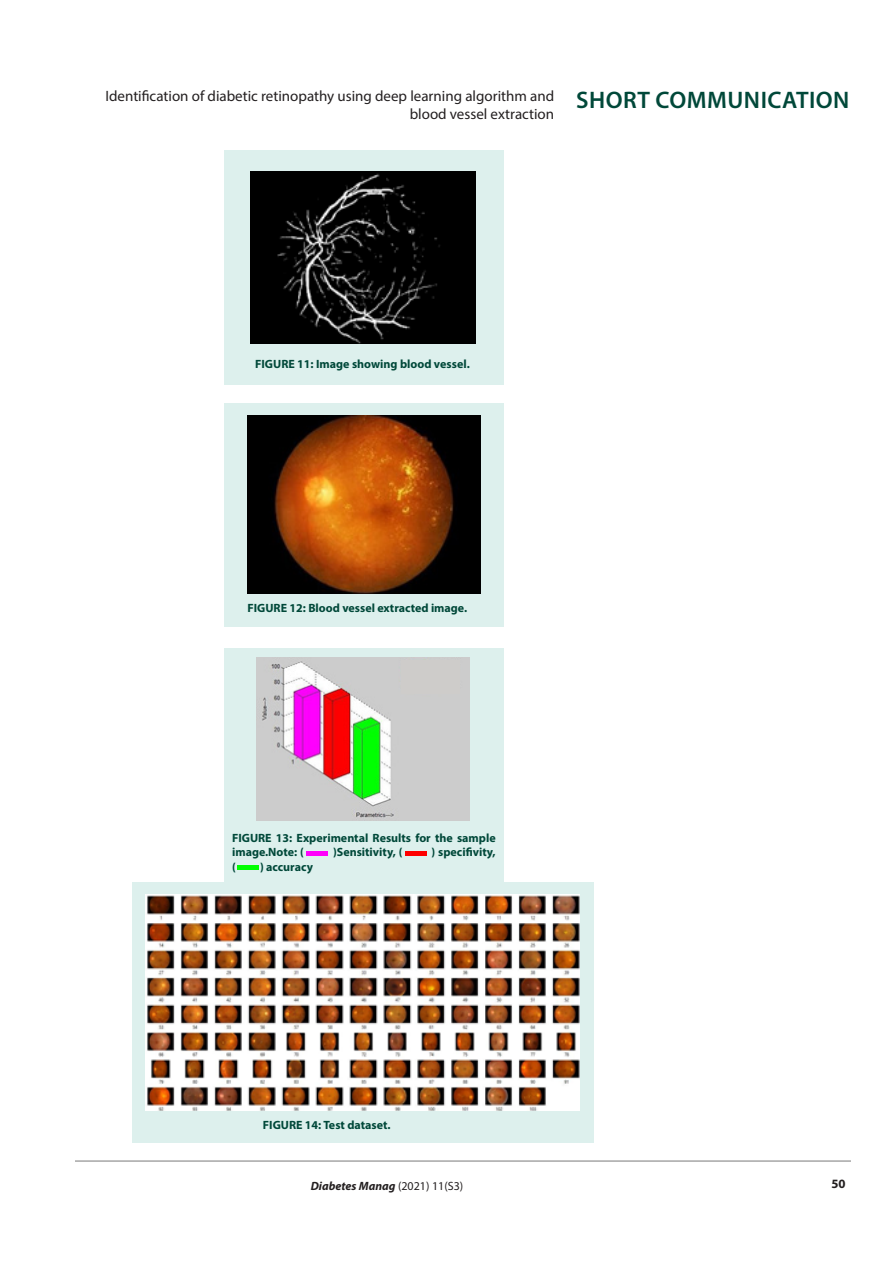
<style>
.page{position:relative;width:893px;height:1263px;background:#fff}
.page>*{position:absolute;margin:0;border:0;box-sizing:border-box;transform-origin:0 0}
.t1{font:600 24px "Myriad Pro";letter-spacing:.02em;color:#004839}
.t2{font:15px/18px "Myriad Pro";color:#231f20;text-align:right}
.t3{font:700 12.75px "Myriad Pro";color:#231f20}
.t4{font:700 12px/14.4px "Myriad Pro";color:#004839}
.t5{font:italic 700 12px "Myriad Pro";color:#231f20}
.s1{font-weight:400;font-style:normal}
</style>
<div class="page">
<hr style="left:75px;top:1160px;width:776px;height:2px;background:#a6a6a6">
<div style="left:224px;top:150px;width:280px;height:235px;background:#ddf0ed"></div>
<img style="left:250px;top:172px;width:226px;height:172px">
<div style="left:224px;top:403px;width:280px;height:223px;background:#ddf0ed"></div>
<img style="left:248px;top:416px;width:232px;height:178px">
<div style="left:132px;top:882px;width:462px;height:261px;background:#ddf0ed"></div>
<img style="left:146px;top:895px;width:434px;height:216px">
<div style="left:224px;top:648px;width:280px;height:234px;background:#ddf0ed"></div>
<img style="left:256px;top:658px;width:213px;height:163px">
<div style="left:402px;top:660px;width:58px;height:33px;background:#ceccca"></div>
<div style="left:306px;top:851px;width:22px;height:5px;background:#ff00fb"></div>
<div style="left:406px;top:851px;width:21px;height:5px;background:#fe0000"></div>
<div style="left:237px;top:865px;width:22px;height:5px;background:#00ff01"></div>
<p class="t2" style="left:106px;top:87px;width:450px">Identification of diabetic retinopathy using deep learning algorithm and blood vessel extraction</p>
<h1 class="t1" style="left:576px;top:85px;width:275px">SHORT COMMUNICATION</h1>
<p class="t4" style="left:255px;top:357px;width:216px">FIGURE 11: Image showing blood vessel.</p>
<p class="t4" style="left:247px;top:600px;width:221px">FIGURE 12: Blood vessel extracted image.</p>
<p class="t4" style="left:232px;top:830px;width:265px">FIGURE 13: Experimental Results for the sample image.Note: (</p>
<p class="t4" style="left:333px;top:844px;width:71px">)Sensitivity, (</p>
<p class="t4" style="left:432px;top:844px;width:66px">) specifivity,</p>
<p class="t4" style="left:232px;top:859px;width:5px">(</p>
<p class="t4" style="left:260px;top:859px;width:54px">) accuracy</p>
<p class="t4" style="left:263px;top:1117px;width:129px">FIGURE 14: Test dataset.</p>
<p class="t5" style="left:311px;top:1178px;width:154px">Diabetes Manag <span class="s1">(2021) 11(S3)</span></p>
<p class="t3" style="left:831px;top:1176px;width:16px">50</p>
</div>
